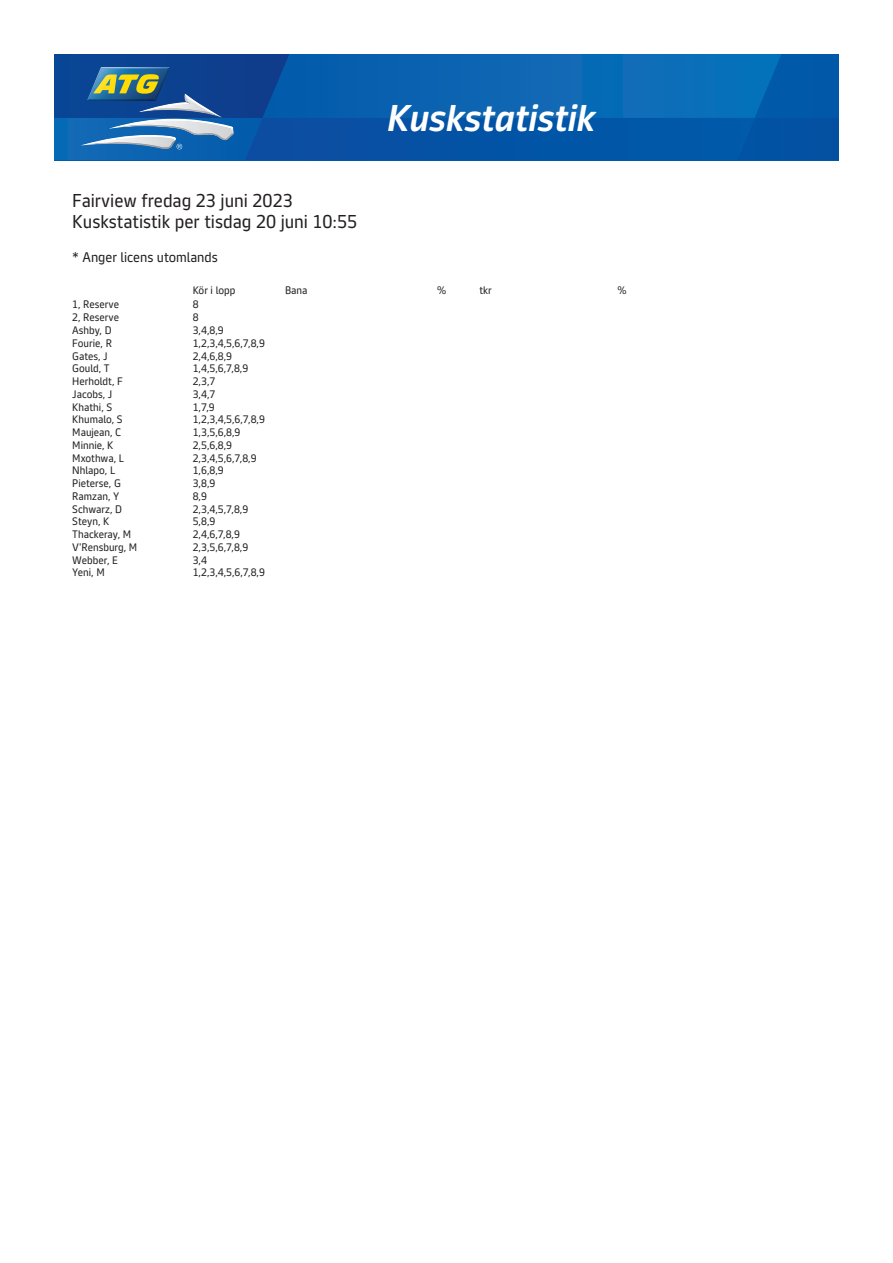
<style>
.page{position:relative;width:893px;height:1263px;background:#fff}
.page>*{position:absolute;margin:0;border:0;box-sizing:border-box;transform-origin:0 0}
.t1{font:italic 700 36px "ATG Text";color:#fff}
.t2{font:18px/21.6px "ATG Text";color:#231f20}
.t3{font:13.5px "ATG Text";color:#231f20}
.t4{font:10.5px "ATG Text";color:#231f20}
</style>
<div class="page">
<svg style="left:54px;top:54px;width:785px;height:106px;background:#105ea8"></svg>
<h2 class="t2" style="left:72px;top:190px;width:287px">Fairview fredag 23 juni 2023<br>Kuskstatistik per tisdag 20 juni 10:55</h2>
<p class="t3" style="left:72px;top:250px;width:147px">* Anger licens utomlands</p>
<h1 class="t1" style="left:387px;top:100px;width:210px">Kuskstatistik</h1>
<p class="t4" style="left:193px;top:285px;width:44px">Kör i lopp</p>
<p class="t4" style="left:285px;top:285px;width:24px">Bana</p>
<p class="t4" style="left:437px;top:285px;width:11px">%</p>
<p class="t4" style="left:479px;top:285px;width:14px">tkr</p>
<p class="t4" style="left:618px;top:285px;width:11px">%</p>
<p class="t4" style="left:72px;top:299px;width:48px">1, Reserve</p>
<p class="t4" style="left:193px;top:299px;width:7px">8</p>
<p class="t4" style="left:72px;top:312px;width:48px">2, Reserve</p>
<p class="t4" style="left:193px;top:312px;width:7px">8</p>
<p class="t4" style="left:72px;top:325px;width:41px">Ashby, D</p>
<p class="t4" style="left:193px;top:325px;width:32px">3,4,8,9</p>
<p class="t4" style="left:72px;top:338px;width:41px">Fourie, R</p>
<p class="t4" style="left:193px;top:338px;width:74px">1,2,3,4,5,6,7,8,9</p>
<p class="t4" style="left:72px;top:350px;width:37px">Gates, J</p>
<p class="t4" style="left:193px;top:350px;width:41px">2,4,6,8,9</p>
<p class="t4" style="left:72px;top:363px;width:39px">Gould, T</p>
<p class="t4" style="left:193px;top:363px;width:57px">1,4,5,6,7,8,9</p>
<p class="t4" style="left:72px;top:376px;width:52px">Herholdt, F</p>
<p class="t4" style="left:193px;top:376px;width:24px">2,3,7</p>
<p class="t4" style="left:72px;top:389px;width:42px">Jacobs, J</p>
<p class="t4" style="left:193px;top:389px;width:24px">3,4,7</p>
<p class="t4" style="left:72px;top:401px;width:41px">Khathi, S</p>
<p class="t4" style="left:193px;top:401px;width:24px">1,7,9</p>
<p class="t4" style="left:72px;top:414px;width:52px">Khumalo, S</p>
<p class="t4" style="left:193px;top:414px;width:74px">1,2,3,4,5,6,7,8,9</p>
<p class="t4" style="left:72px;top:427px;width:51px">Maujean, C</p>
<p class="t4" style="left:193px;top:427px;width:49px">1,3,5,6,8,9</p>
<p class="t4" style="left:72px;top:440px;width:43px">Minnie, K</p>
<p class="t4" style="left:193px;top:440px;width:41px">2,5,6,8,9</p>
<p class="t4" style="left:72px;top:452px;width:53px">Mxothwa, L</p>
<p class="t4" style="left:193px;top:452px;width:65px">2,3,4,5,6,7,8,9</p>
<p class="t4" style="left:72px;top:465px;width:44px">Nhlapo, L</p>
<p class="t4" style="left:193px;top:465px;width:32px">1,6,8,9</p>
<p class="t4" style="left:72px;top:478px;width:50px">Pieterse, G</p>
<p class="t4" style="left:193px;top:478px;width:24px">3,8,9</p>
<p class="t4" style="left:72px;top:491px;width:49px">Ramzan, Y</p>
<p class="t4" style="left:193px;top:491px;width:16px">8,9</p>
<p class="t4" style="left:72px;top:503px;width:51px">Schwarz, D</p>
<p class="t4" style="left:193px;top:503px;width:57px">2,3,4,5,7,8,9</p>
<p class="t4" style="left:72px;top:516px;width:39px">Steyn, K</p>
<p class="t4" style="left:193px;top:516px;width:24px">5,8,9</p>
<p class="t4" style="left:72px;top:529px;width:60px">Thackeray, M</p>
<p class="t4" style="left:193px;top:529px;width:49px">2,4,6,7,8,9</p>
<p class="t4" style="left:72px;top:542px;width:66px">V'Rensburg, M</p>
<p class="t4" style="left:193px;top:542px;width:57px">2,3,5,6,7,8,9</p>
<p class="t4" style="left:72px;top:554px;width:47px">Webber, E</p>
<p class="t4" style="left:193px;top:554px;width:16px">3,4</p>
<p class="t4" style="left:72px;top:567px;width:34px">Yeni, M</p>
<p class="t4" style="left:193px;top:567px;width:74px">1,2,3,4,5,6,7,8,9</p>
</div>
